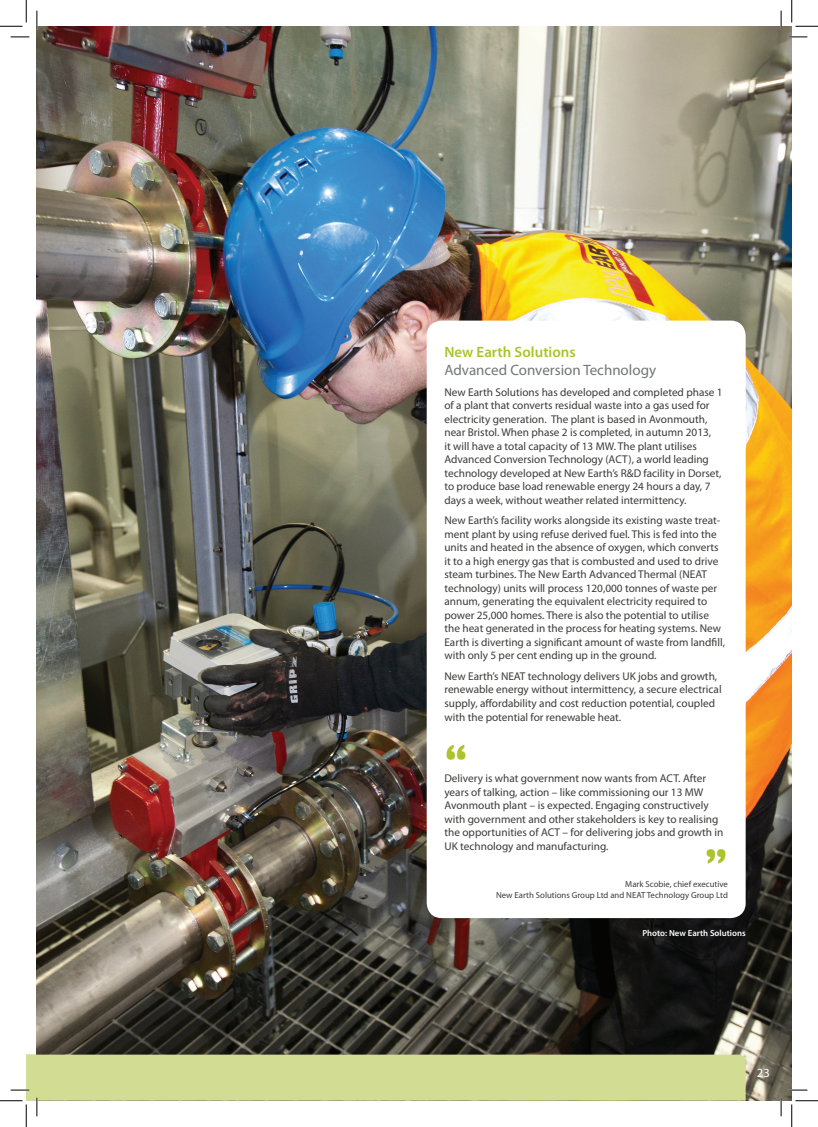
<style>
.page{position:relative;width:818px;height:1127px;background:#fff}
.page>*{position:absolute;margin:0;border:0;box-sizing:border-box;transform-origin:0 0}
.t1{font:700 48.75px "Britannic";color:#acc32b}
.t2{font:15px "Myriad Pro";color:#737674}
.t3{font:600 15px "Myriad Pro";color:#acc32b}
.t4{font:12.5px "Myriad Pro";color:#fff}
.t5{font:11.25px/13.5px "Myriad Pro";color:#393c39}
.t6{font:8.75px "Myriad Pro";color:#393c39}
.t7{font:600 8.75px "Myriad Pro";color:#fff}
</style>
<div class="page">
<img style="left:37px;top:26px;width:755px;height:1074px">
<div style="left:427px;top:320px;width:319px;height:597px;background:#fff;border-radius:15px"></div>
<svg style="left:11px;top:36px;width:18px;height:2px"></svg>
<svg style="left:788px;top:36px;width:19px;height:2px"></svg>
<svg style="left:788px;top:1088px;width:19px;height:2px"></svg>
<svg style="left:36px;top:11px;width:2px;height:18px"></svg>
<svg style="left:780px;top:11px;width:2px;height:18px"></svg>
<svg style="left:780px;top:1097px;width:2px;height:18px"></svg>
<svg style="left:0;top:0;width:27px;height:27px"></svg>
<svg style="left:0;top:1054px;width:746px;height:72px"></svg>
<svg style="left:791px;top:0;width:27px;height:27px"></svg>
<svg style="left:791px;top:1100px;width:27px;height:26px"></svg>
<h2 class="t3" style="left:444px;top:342px;width:133px">New Earth Solutions</h2>
<h2 class="t2" style="left:444px;top:360px;width:213px">Advanced Conversion Technology</h2>
<p class="t5" style="left:444px;top:385px;width:280px">New Earth Solutions has developed and completed phase 1 of a plant that converts residual waste into a gas used for electricity generation. The plant is based in Avonmouth, near Bristol. When phase 2 is completed, in autumn 2013,<br>it will have a total capacity of 13 MW. The plant utilises Advanced Conversion Technology (ACT), a world leading technology developed at New Earth’s R&amp;D facility in Dorset, to produce base load renewable energy 24 hours a day, 7 days a week, without weather related intermittency.</p>
<p class="t5" style="left:444px;top:513px;width:282px">New Earth’s facility works alongside its existing waste treat&shy;ment plant by using refuse derived fuel. This is fed into the units and heated in the absence of oxygen, which converts it to a high energy gas that is combusted and used to drive steam turbines. The New Earth Advanced Thermal (NEAT technology) units will process 120,000 tonnes of waste per annum, generating the equivalent electricity required to power 25,000 homes. There is also the potential to utilise the heat generated in the process for heating systems. New Earth is diverting a significant amount of waste from landfill, with only 5 per cent ending up in the ground.</p>
<p class="t5" style="left:444px;top:669px;width:279px">New Earth’s NEAT technology delivers UK jobs and growth, renewable energy without intermittency, a secure electrical supply, affordability and cost reduction potential, coupled with the potential for renewable heat.</p>
<h1 class="t1" style="left:444px;top:734px;width:25px">“</h1>
<p class="t5" style="left:444px;top:771px;width:280px">Delivery is what government now wants from ACT. After years of talking, action – like commissioning our 13 MW Avonmouth plant – is expected. Engaging constructively with government and other stakeholders is key to realising the opportunities of ACT – for delivering jobs and growth in UK technology and manufacturing.</p>
<h1 class="t1" style="left:704px;top:838px;width:25px">”</h1>
<p class="t6" style="left:496px;top:889px;width:233px">New Earth Solutions Group Ltd and NEAT Technology Group Ltd</p>
<p class="t7" style="left:642px;top:927px;width:105px">Photo: New Earth Solutions</p>
<p class="t6" style="left:625px;top:878px;width:104px">Mark Scobie, chief executive</p>
<p class="t4" style="left:757px;top:1064px;width:14px">23</p>
</div>
